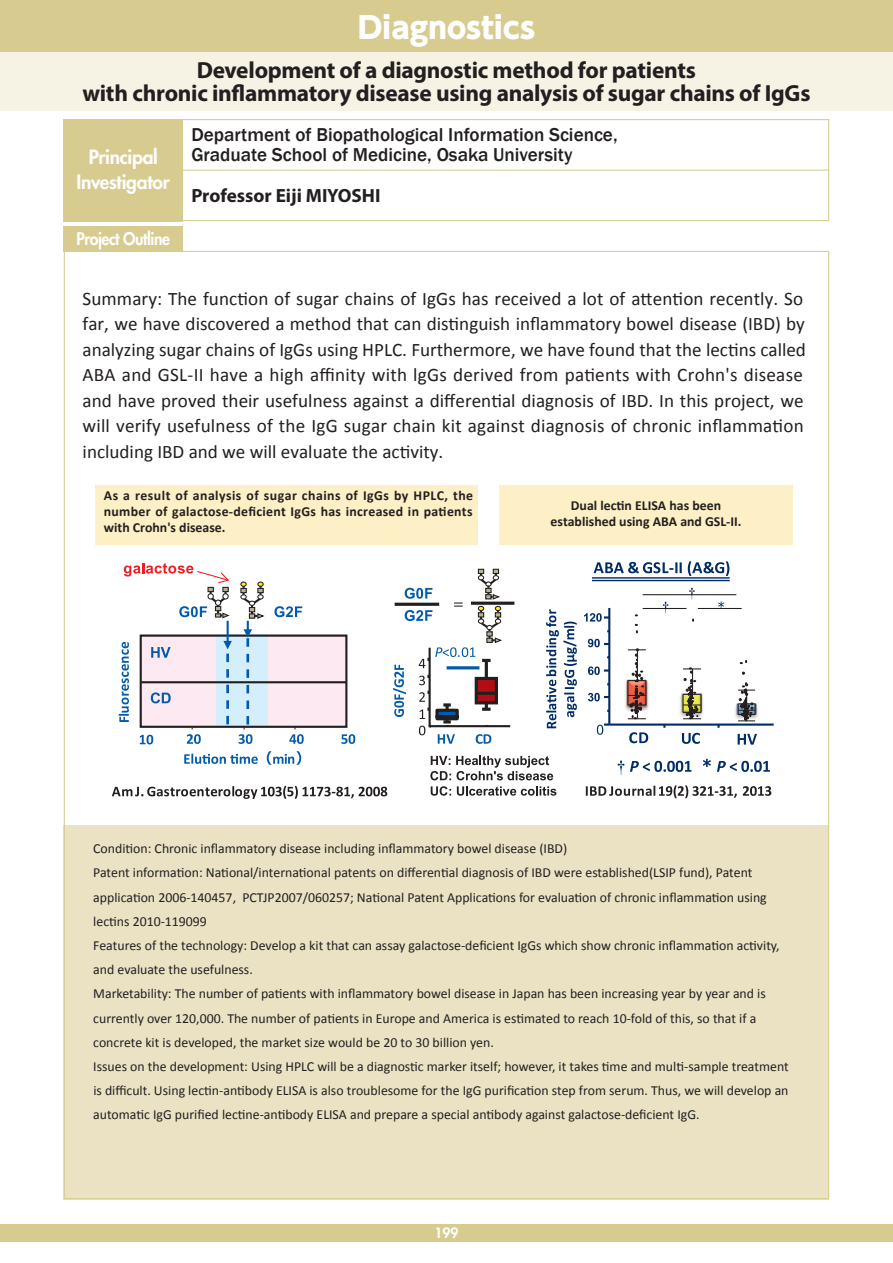
<style>
.page{position:relative;width:893px;height:1263px;background:#fff}
.page>*{position:absolute;margin:0;border:0;box-sizing:border-box;transform-origin:0 0}
.t1{font:800 29.7px "UD Shin Go NT Pr 6 N";color:#fff}
.t2{font:700 23.4px/23.4px "Myriad Pro";letter-spacing:-.015em;color:#231f20;text-align:center}
.t3{font:19.2px/25.5px "Calibri";color:#231f20}
.t4{font:500 19.2px/19.2px "Franklin Gothic";color:#231f20}
.t5{font:800 19.2px/25.5px "Futura Std";letter-spacing:-.015em;color:#fff;text-align:center}
.t6{font:700 19.2px "Myriad Pro";color:#231f20}
.t7{font:800 16.95px "Futura Std";letter-spacing:-.03em;color:#fff;scale:.93 1}
.t8{font:13.8px/24.2px "Calibri";color:#231f20}
.t9{font:700 13.8px/15.9px "Calibri";color:#231f20;text-align:justify}
.t10{font:800 13.8px "Futura Std";color:#fff}
</style>
<div class="page">
<div style="left:0;top:51px;width:893px;height:60px;background:#f6f3e5"></div>
<hr style="left:179px;top:170px;width:650px;height:1px;background:#d7cb8f">
<div style="left:179px;top:119px;width:650px;height:102px;border:1px solid #d7cb8f"></div>
<div style="left:0;top:0;width:893px;height:51px;background:#d7cb8f"></div>
<div style="left:64px;top:119px;width:119px;height:102px;background:#d7cb8f"></div>
<div style="left:64px;top:226px;width:119px;height:26px;background:#d7cb8f"></div>
<div style="left:0;top:1225px;width:893px;height:17px;background:#d7cb8f"></div>
<div style="left:64px;top:825px;width:765px;height:374px;background:#eae2c3"></div>
<div style="left:95px;top:485px;width:383px;height:59px;background:#fef0c6"></div>
<div style="left:499px;top:485px;width:294px;height:59px;background:#fef0c6"></div>
<div style="left:142px;top:635px;width:74px;height:91px;background:#fce9f1"></div>
<div style="left:216px;top:635px;width:52px;height:91px;background:#d4effb"></div>
<div style="left:268px;top:635px;width:78px;height:91px;background:#fce9f1"></div>
<hr style="left:471px;top:602px;width:43px;height:3px;background:#231f20">
<hr style="left:429px;top:725px;width:81px;height:2px;background:#231f20">
<svg style="left:112px;top:786px;width:275px;height:13px"></svg>
<svg style="left:119px;top:642px;width:10px;height:80px"></svg>
<svg style="left:151px;top:647px;width:20px;height:11px"></svg>
<svg style="left:140px;top:735px;width:13px;height:9px"></svg>
<div style="left:140px;top:634px;width:207px;height:94px;border:2px solid #231f20"></div>
<svg style="left:187px;top:727px;width:14px;height:17px"></svg>
<svg style="left:289px;top:727px;width:15px;height:17px"></svg>
<svg style="left:341px;top:734px;width:14px;height:10px"></svg>
<svg style="left:184px;top:754px;width:74px;height:10px"></svg>
<svg style="left:267px;top:751px;width:34px;height:14px"></svg>
<svg style="left:151px;top:692px;width:20px;height:11px"></svg>
<hr style="left:141px;top:681px;width:205px;height:2px;background:#231f20">
<div style="left:257px;top:581px;width:7px;height:6px;border:1px solid #231f20;border-radius:50%"></div>
<div style="left:240px;top:581px;width:7px;height:6px;border:1px solid #231f20;border-radius:50%"></div>
<svg style="left:274px;top:606px;width:28px;height:11px"></svg>
<hr style="left:227px;top:621px;width:2px;height:21px;background:#015aaa">
<svg style="left:124px;top:563px;width:106px;height:56px"></svg>
<svg style="left:223px;top:641px;width:9px;height:83px"></svg>
<svg style="left:239px;top:582px;width:27px;height:162px"></svg>
<svg style="left:430px;top:756px;width:123px;height:24px"></svg>
<svg style="left:431px;top:786px;width:20px;height:10px"></svg>
<svg style="left:457px;top:786px;width:99px;height:10px"></svg>
<svg style="left:594px;top:562px;width:88px;height:11px"></svg>
<svg style="left:688px;top:561px;width:41px;height:15px"></svg>
<svg style="left:618px;top:760px;width:6px;height:15px"></svg>
<svg style="left:630px;top:761px;width:61px;height:11px"></svg>
<svg style="left:703px;top:759px;width:8px;height:8px"></svg>
<svg style="left:717px;top:761px;width:53px;height:11px"></svg>
<img style="left:735px;top:703px;width:23px;height:19px">
<img style="left:680px;top:693px;width:23px;height:27px">
<img style="left:625px;top:679px;width:24px;height:32px">
<svg style="left:740px;top:660px;width:7px;height:4px"></svg>
<svg style="left:738px;top:682px;width:18px;height:39px"></svg>
<svg style="left:682px;top:668px;width:20px;height:51px"></svg>
<svg style="left:635px;top:624px;width:3px;height:9px"></svg>
<svg style="left:627px;top:648px;width:19px;height:71px"></svg>
<hr style="left:608px;top:608px;width:2px;height:116px;background:#002d66">
<hr style="left:609px;top:723px;width:165px;height:3px;background:#002d66">
<svg style="left:738px;top:734px;width:19px;height:11px"></svg>
<svg style="left:682px;top:733px;width:18px;height:11px"></svg>
<svg style="left:629px;top:732px;width:19px;height:11px"></svg>
<svg style="left:584px;top:613px;width:25px;height:9px"></svg>
<svg style="left:588px;top:639px;width:21px;height:8px"></svg>
<svg style="left:597px;top:723px;width:12px;height:12px"></svg>
<svg style="left:588px;top:654px;width:23px;height:21px"></svg>
<svg style="left:588px;top:693px;width:21px;height:8px"></svg>
<svg style="left:546px;top:609px;width:31px;height:119px"></svg>
<hr style="left:643px;top:608px;width:43px;height:1px;background:#231f20">
<hr style="left:643px;top:594px;width:93px;height:1px;background:#231f20">
<svg style="left:689px;top:588px;width:6px;height:11px"></svg>
<svg style="left:663px;top:602px;width:5px;height:11px"></svg>
<hr style="left:698px;top:608px;width:44px;height:1px;background:#231f20">
<svg style="left:718px;top:601px;width:6px;height:7px"></svg>
<svg style="left:586px;top:785px;width:151px;height:13px"></svg>
<svg style="left:743px;top:786px;width:28px;height:10px"></svg>
<svg style="left:393px;top:569px;width:110px;height:175px"></svg>
<hr style="left:592px;top:577px;width:138px;height:2px;background:#002d66">
<hr style="left:592px;top:580px;width:138px;height:1px;background:#002d66">
<h1 class="t1" style="left:358px;top:3px;width:178px">Diagnostics</h1>
<h2 class="t2" style="left:82px;top:57px;width:730px">Development of a diagnostic method for patients<br>with chronic inflammatory disease using analysis of sugar chains of IgGs</h2>
<h3 class="t5" style="left:77px;top:144px;width:95px">Principal<br>Investigator</h3>
<p class="t7" style="left:77px;top:228px;width:102px">Project Outline</p>
<h3 class="t4" style="left:191px;top:126px;width:428px">Department of Biopathological Information Science,<br>Graduate School of Medicine, Osaka University</h3>
<h3 class="t6" style="left:191px;top:183px;width:191px">Professor Eiji MIYOSHI</h3>
<p class="t3" style="left:83px;top:285px;width:725px">Summary: The function of sugar chains of IgGs has received a lot of attention recently. So far, we have discovered a method that can distinguish inflammatory bowel disease (IBD) by analyzing sugar chains of IgGs using HPLC. Furthermore, we have found that the lectins called ABA and GSL-II have a high affinity with lgGs derived from patients with Crohn's disease and have proved their usefulness against a differential diagnosis of IBD. In this project, we will verify usefulness of the IgG sugar chain kit against diagnosis of chronic inflammation including IBD and we will evaluate the activity.</p>
<p class="t9" style="left:551px;top:497px;width:193px;text-align:center">Dual lectin ELISA has been established using ABA and GSL-II.</p>
<p class="t9" style="left:104px;top:487px;width:371px">As a result of analysis of sugar chains of IgGs by HPLC, the number of galactose-deficient IgGs has increased in patients with Crohn's disease.</p>
<p class="t8" style="left:93px;top:836px;width:697px">Condition: Chronic inflammatory disease including inflammatory bowel disease (IBD)<br>Patent information: National/international patents on differential diagnosis of IBD were established(LSIP fund), Patent application 2006-140457, PCTJP2007/060257; National Patent Applications for evaluation of chronic inflammation using lectins 2010-119099<br>Features of the technology: Develop a kit that can assay galactose-deficient IgGs which show chronic inflammation activity, and evaluate the usefulness.<br>Marketability: The number of patients with inflammatory bowel disease in Japan has been increasing year by year and is currently over 120,000. The number of patients in Europe and America is estimated to reach 10-fold of this, so that if a concrete kit is developed, the market size would be 20 to 30 billion yen.<br>Issues on the development: Using HPLC will be a diagnostic marker itself; however, it takes time and multi-sample treatment is difficult. Using lectin-antibody ELISA is also troublesome for the IgG purification step from serum. Thus, we will develop an automatic IgG purified lectine-antibody ELISA and prepare a special antibody against galactose-deficient IgG.</p>
<p class="t10" style="left:434px;top:1224px;width:25px">199</p>
</div>
